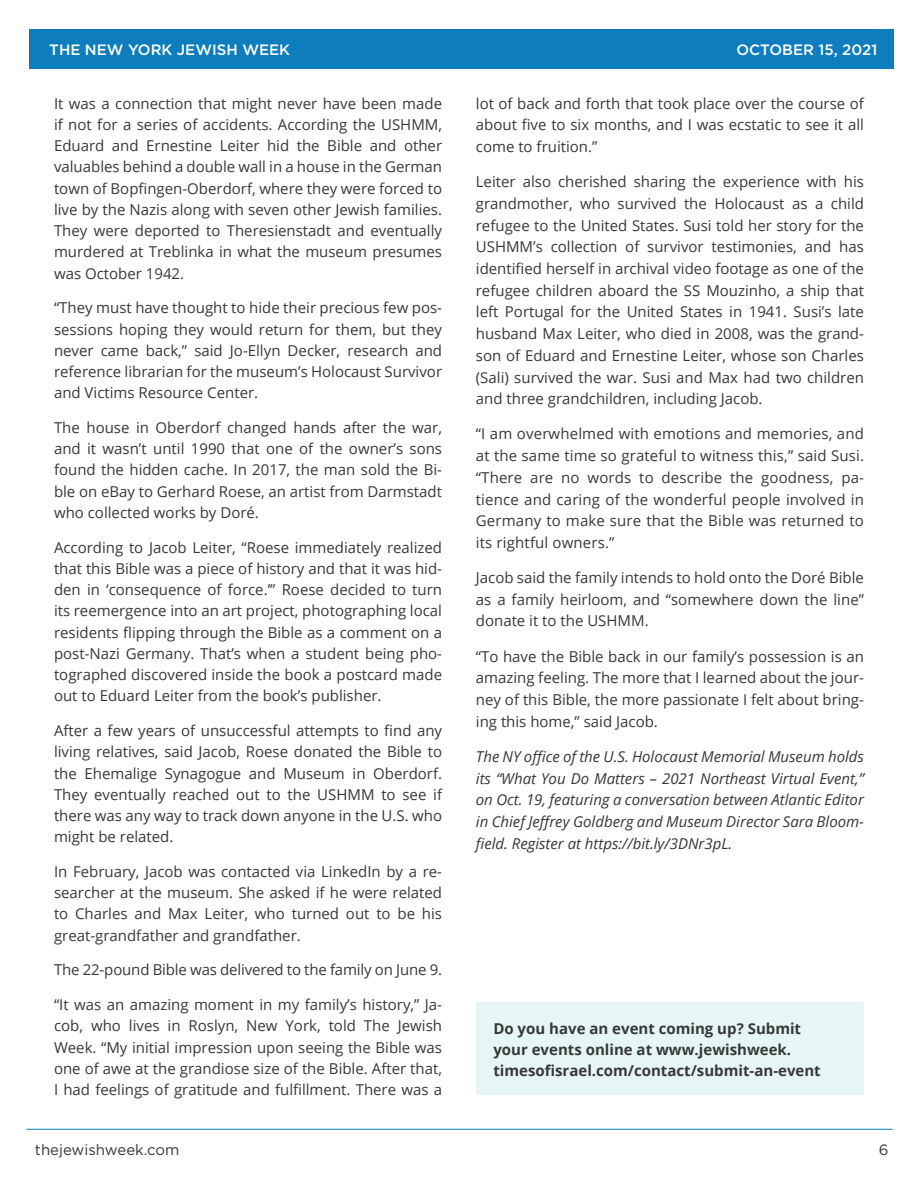
<style>
.page{position:relative;width:918px;height:1188px;background:#fff}
.page>*{position:absolute;margin:0;border:0;box-sizing:border-box;transform-origin:0 0}
.t1{font:15px/21.3px "Open Sans";color:#383839;text-align:justify}
.t2{font:italic 15px/21.8px "Open Sans";color:#383839;text-align:justify}
.t3{font:700 15px/21px "Open Sans";color:#383839}
.t4{font:500 15px "Gotham";color:#fff}
.t5{font:15px "Gotham";color:#383839}
</style>
<div class="page">
<div style="left:29px;top:29px;width:864px;height:40px;background:#0d7dbd"></div>
<hr style="left:26px;top:1129px;width:867px;height:1px;background:#0d7dbd">
<div style="left:476px;top:1002px;width:388px;height:93px;background:#e6f6f5"></div>
<p class="t4" style="left:49px;top:40px;width:242px">THE NEW YORK JEWISH WEEK</p>
<p class="t4" style="left:737px;top:40px;width:142px">OCTOBER 15, 2021</p>
<p class="t1" style="left:54px;top:92px;width:390px">It was a connection that might never have been made if not for a series of accidents. According the USHMM, Eduard and Ernestine Leiter hid the Bible and other valuables behind a double wall in a house in the German town of Bopfingen-Oberdorf, where they were forced to live by the Nazis along with seven other Jewish families.<br>They were deported to Theresienstadt and eventually murdered at Treblinka in what the museum presumes was October 1942.</p>
<p class="t1" style="left:54px;top:297px;width:390px">“They must have thought to hide their precious few pos&shy;sessions hoping they would return for them, but they never came back,” said Jo-Ellyn Decker, research and reference librarian for the museum’s Holocaust Survivor and Victims Resource Center.</p>
<p class="t1" style="left:54px;top:417px;width:390px">The house in Oberdorf changed hands after the war, and it wasn’t until 1990 that one of the owner’s sons found the hidden cache. In 2017, the man sold the Bi&shy;ble on eBay to Gerhard Roese, an artist from Darmstadt who collected works by Doré.</p>
<p class="t1" style="left:54px;top:536px;width:390px">According to Jacob Leiter, “Roese immediately realized that this Bible was a piece of history and that it was hid&shy;den in ‘consequence of force.’” Roese decided to turn its reemergence into an art project, photographing local residents flipping through the Bible as a comment on a post-Nazi Germany. That’s when a student being pho&shy;tographed discovered inside the book a postcard made out to Eduard Leiter from the book’s publisher.</p>
<p class="t1" style="left:54px;top:720px;width:390px">After a few years of unsuccessful attempts to find any living relatives, said Jacob, Roese donated the Bible to the Ehemalige Synagogue and Museum in Oberdorf.<br>They eventually reached out to the USHMM to see if there was any way to track down anyone in the U.S. who might be related.</p>
<p class="t1" style="left:54px;top:861px;width:390px">In February, Jacob was contacted via LinkedIn by a re&shy;searcher at the museum. She asked if he were related to Charles and Max Leiter, who turned out to be his great-grandfather and grandfather.</p>
<p class="t1" style="left:54px;top:959px;width:390px">The 22-pound Bible was delivered to the family on June 9.</p>
<p class="t1" style="left:54px;top:994px;width:390px">“It was an amazing moment in my family’s history,” Ja&shy;cob, who lives in Roslyn, New York, told The Jewish Week. “My initial impression upon seeing the Bible was one of awe at the grandiose size of the Bible. After that, I had feelings of gratitude and fulfillment. There was a</p>
<p class="t1" style="left:476px;top:92px;width:390px;line-height:21.8px">lot of back and forth that took place over the course of about five to six months, and I was ecstatic to see it all come to fruition.”</p>
<p class="t1" style="left:476px;top:171px;width:390px;line-height:21.8px">Leiter also cherished sharing the experience with his grandmother, who survived the Holocaust as a child refugee to the United States. Susi told her story for the USHMM’s collection of survivor testimonies, and has identified herself in archival video footage as one of the refugee children aboard the SS Mouzinho, a ship that left Portugal for the United States in 1941. Susi’s late husband Max Leiter, who died in 2008, was the grand&shy;son of Eduard and Ernestine Leiter, whose son Charles (Sali) survived the war. Susi and Max had two children and three grandchildren, including Jacob.</p>
<p class="t1" style="left:476px;top:423px;width:390px;line-height:21.8px">“I am overwhelmed with emotions and memories, and at the same time so grateful to witness this,” said Susi. “There are no words to describe the goodness, pa&shy;tience and caring of the wonderful people involved in Germany to make sure that the Bible was returned to its rightful owners.”</p>
<p class="t1" style="left:476px;top:566px;width:390px;line-height:21.8px">Jacob said the family intends to hold onto the Doré Bible as a family heirloom, and “somewhere down the line” donate it to the USHMM.</p>
<p class="t1" style="left:476px;top:645px;width:390px;line-height:21.8px">“To have the Bible back in our family’s possession is an amazing feeling. The more that I learned about the jour&shy;ney of this Bible, the more passionate I felt about bring&shy;ing this home,” said Jacob.</p>
<p class="t2" style="left:476px;top:745px;width:390px">The NY office of the U.S. Holocaust Memorial Museum holds its “What You Do Matters – 2021 Northeast Virtual Event,” on Oct. 19, featuring a conversation between Atlantic Editor in Chief Jeffrey Goldberg and Museum Director Sara Bloom&shy;field. Register at https://bit.ly/3DNr3pL.</p>
<p class="t3" style="left:493px;top:1018px;width:329px">Do you have an event coming up? Submit your events online at www.jewishweek. timesofisrael.com/contact/submit-an-event</p>
<p class="t5" style="left:35px;top:1140px;width:146px">thejewishweek.com</p>
<p class="t5" style="left:879px;top:1140px;width:11px">6</p>
</div>
